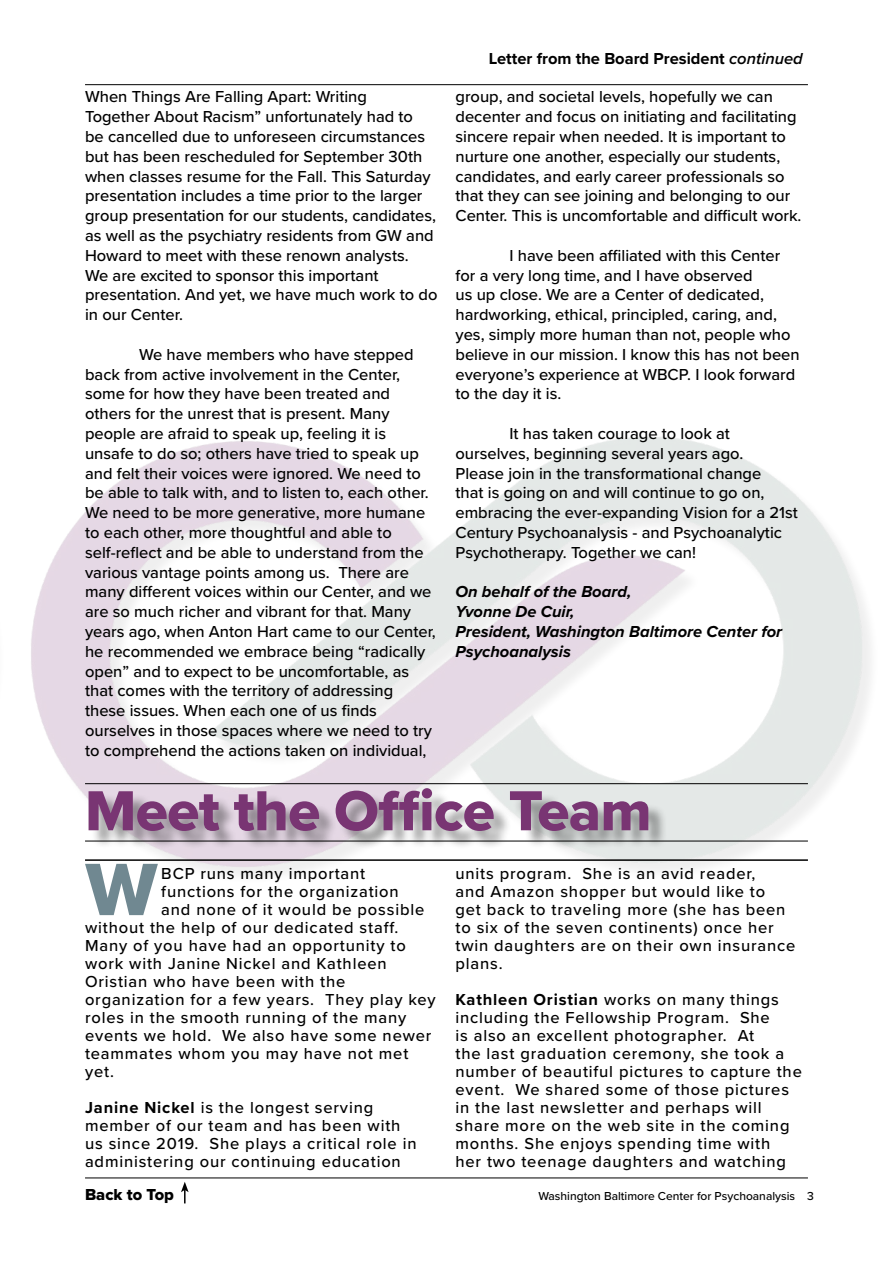
<style>
.page{position:relative;width:893px;height:1263px;background:#fff}
.page>*{position:absolute;margin:0;border:0;box-sizing:border-box;transform-origin:0 0}
.t1{font:76.95px "Proxima Nova Extrabld";color:#708891}
.t2{font:58.5px "Proxima Nova Extrabld";letter-spacing:-.01em;color:#793573}
.t3{font:500 16.5px/19.8px "Proxima Nova";color:#000}
.t4{font:500 16.5px/18px "Proxima Nova";letter-spacing:.05em;color:#000}
.t5{font:italic 700 16.5px/19.8px "Proxima Nova";color:#000}
.t6{font:700 16.5px "Proxima Nova";color:#000}
.t7{font:16.5px "Proxima Nova Extrabld";color:#000}
.t8{font:500 12px "Proxima Nova";color:#000}
.s1{font-weight:600;font-style:italic}
.s2{font-weight:700}
</style>
<div class="page">
<hr style="left:85px;top:1177px;width:723px;height:1px;background:#000">
<hr style="left:85px;top:84px;width:723px;height:1px;background:#000">
<img style="left:31px;top:437px;width:840px;height:439px">
<svg style="left:181px;top:1182px;width:8px;height:21px"></svg>
<div style="left:90px;top:791px;width:577px;height:59px;background:#000;opacity:.37"></div>
<hr style="left:85px;top:841px;width:723px;height:1px;background:#000">
<hr style="left:85px;top:859px;width:723px;height:2px;background:#000">
<hr style="left:85px;top:783px;width:723px;height:1px;background:#000">
<p class="t3" style="left:85px;top:86px;width:354px">When Things Are Falling Apart: Writing<br>Together About Racism” unfortunately had to<br>be cancelled due to unforeseen circumstances but has been rescheduled for September 30th when classes resume for the Fall. This Saturday presentation includes a time prior to the larger group presentation for our students, candidates, as well as the psychiatry residents from GW and Howard to meet with these renown analysts.<br>We are excited to sponsor this important presentation. And yet, we have much work to do in our Center.</p>
<p class="t3" style="left:85px;top:344px;width:352px;text-indent:54px">We have members who have stepped back from active involvement in the Center, some for how they have been treated and others for the unrest that is present. Many people are afraid to speak up, feeling it is unsafe to do so; others have tried to speak up and felt their voices were ignored. We need to be able to talk with, and to listen to, each other.<br>We need to be more generative, more humane to each other, more thoughtful and able to self-reflect and be able to understand from the various vantage points among us. There are many different voices within our Center, and we are so much richer and vibrant for that. Many years ago, when Anton Hart came to our Center, he recommended we embrace being “radically open” and to expect to be uncomfortable, as that comes with the territory of addressing these issues. When each one of us finds ourselves in those spaces where we need to try to comprehend the actions taken on individual,</p>
<p class="t6" style="left:489px;top:47px;width:316px">Letter from the Board President <span class="s1">continued</span></p>
<p class="t3" style="left:455px;top:86px;width:348px">group, and societal levels, hopefully we can decenter and focus on initiating and facilitating sincere repair when needed. It is important to nurture one another, especially our students, candidates, and early career professionals so that they can see joining and belonging to our Center. This is uncomfortable and difficult work.</p>
<p class="t3" style="left:455px;top:245px;width:346px;text-indent:54px">I have been affiliated with this Center for a very long time, and I have observed<br>us up close. We are a Center of dedicated, hardworking, ethical, principled, caring, and, yes, simply more human than not, people who believe in our mission. I know this has not been everyone’s experience at WBCP. I look forward to the day it is.</p>
<p class="t3" style="left:455px;top:423px;width:344px;text-indent:54px">It has taken courage to look at ourselves, beginning several years ago.<br>Please join in the transformational change<br>that is going on and will continue to go on, embracing the ever-expanding Vision for a 21st Century Psychoanalysis - and Psychoanalytic Psychotherapy. Together we can!</p>
<p class="t5" style="left:455px;top:582px;width:328px">On behalf of the Board,<br>Yvonne De Cuir,<br>President, Washington Baltimore Center for<br>Psychoanalysis</p>
<h2 class="t2" style="left:85px;top:767px;width:568px">Meet the Office Team</h2>
<h1 class="t1" style="left:85px;top:832px;width:73px">W</h1>
<p class="t4" style="left:161px;top:864px;width:205px">BCP runs many important</p>
<p class="t4" style="left:455px;top:864px;width:341px">units program. She is an avid reader,<br>and Amazon shopper but would like to<br>get back to traveling more (she has been to six of the seven continents) once her twin daughters are on their own insurance plans.</p>
<p class="t4" style="left:455px;top:990px;width:348px"><span class="s2">Kathleen Oristian</span> works on many things including the Fellowship Program. She<br>is also an excellent photographer. At<br>the last graduation ceremony, she took a number of beautiful pictures to capture the event. We shared some of those pictures in the last newsletter and perhaps will share more on the web site in the coming months. She enjoys spending time with<br>her two teenage daughters and watching</p>
<p class="t4" style="left:161px;top:882px;width:239px">functions for the organization</p>
<p class="t4" style="left:161px;top:900px;width:264px">and none of it would be possible</p>
<p class="t4" style="left:85px;top:918px;width:315px">without the help of our dedicated staff.</p>
<p class="t4" style="left:85px;top:936px;width:322px">Many of you have had an opportunity to</p>
<p class="t4" style="left:85px;top:954px;width:303px">work with Janine Nickel and Kathleen</p>
<p class="t4" style="left:85px;top:972px;width:262px">Oristian who have been with the</p>
<p class="t4" style="left:85px;top:990px;width:352px">organization for a few years. They play key</p>
<p class="t4" style="left:85px;top:1008px;width:323px">roles in the smooth running of the many</p>
<p class="t4" style="left:85px;top:1026px;width:348px">events we hold. We also have some newer</p>
<p class="t4" style="left:85px;top:1044px;width:325px">teammates whom you may have not met</p>
<p class="t3" style="left:85px;top:1061px;width:30px">yet.</p>
<p class="t4" style="left:85px;top:1098px;width:333px"><span class="s2">Janine Nickel</span> is the longest serving member of our team and has been with us since 2019. She plays a critical role in administering our continuing education</p>
<p class="t7" style="left:85px;top:1182px;width:90px">Back to Top</p>
<p class="t8" style="left:538px;top:1187px;width:277px">Washington Baltimore Center for Psychoanalysis 3</p>
</div>
